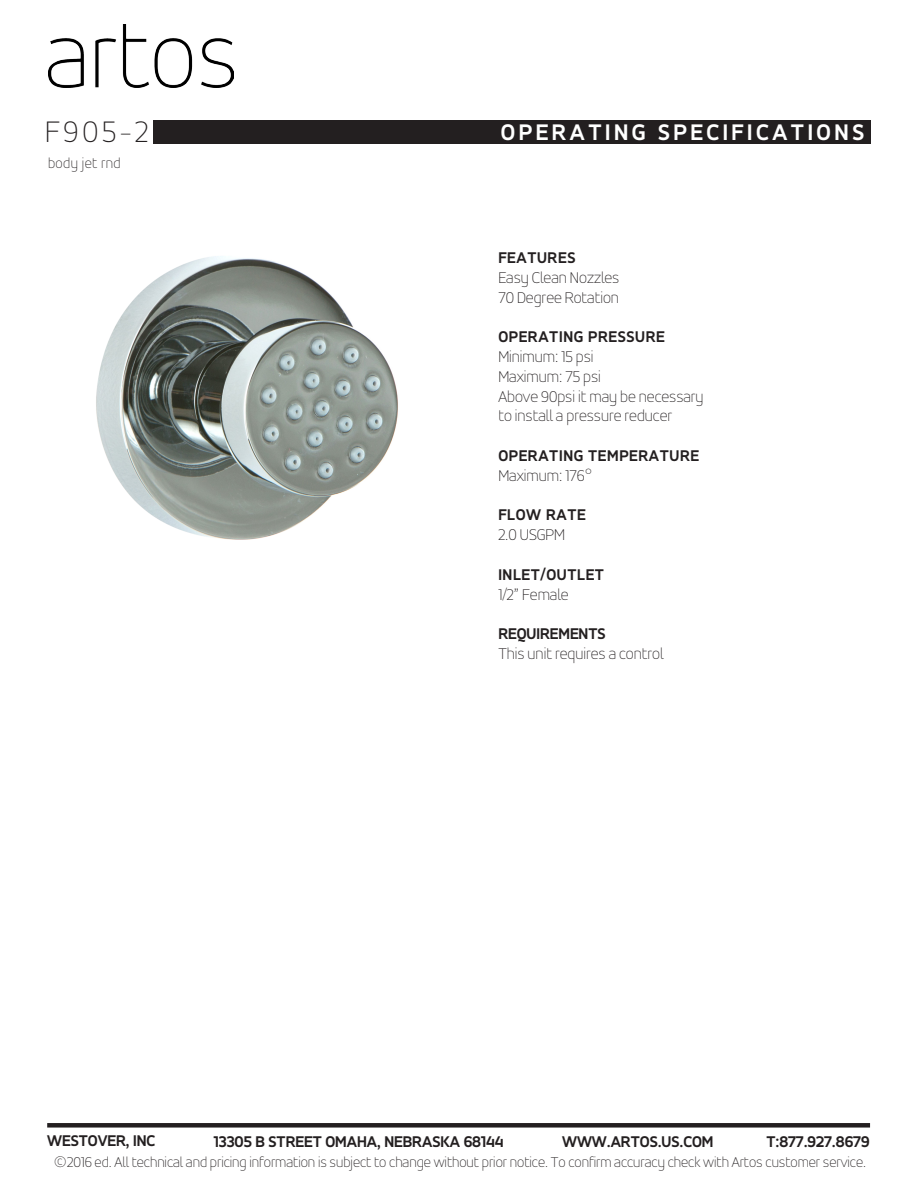
<style>
.page{position:relative;width:918px;height:1188px;background:#fff}
.page>*{position:absolute;margin:0;border:0;box-sizing:border-box;transform-origin:0 0}
.t1{font:100 31.5px "Accord Alternate";color:#231f20}
.t2{font:700 24px "Accord Alternate";letter-spacing:.15em;color:#fff}
.t3{font:100 16.5px "Accord Alternate";color:#231f20}
.t4{font:700 16.5px "Accord Alternate";color:#231f20}
.t5{font:700 16.5px "Accord Alternate";letter-spacing:.04em;color:#231f20}
.t6{font:100 15px "Accord Alternate";color:#231f20}
.t7{font:100 15px "Accord Alternate";letter-spacing:.03em;color:#231f20}
</style>
<div class="page">
<div style="left:47px;top:1123px;width:823px;height:5px;background:#231f20"></div>
<img style="left:49px;top:24px;width:185px;height:63px">
<div style="left:153px;top:120px;width:717px;height:24px;background:#231f20"></div>
<img style="left:96px;top:256px;width:302px;height:284px">
<p class="t1" style="left:45px;top:114px;width:105px">F905-2</p>
<p class="t2" style="left:501px;top:118px;width:365px">OPERATING SPECIFICATIONS</p>
<p class="t7" style="left:48px;top:154px;width:74px">body jet rnd</p>
<p class="t5" style="left:498px;top:248px;width:79px">FEATURES</p>
<p class="t3" style="left:498px;top:268px;width:123px">Easy Clean Nozzles</p>
<p class="t3" style="left:498px;top:288px;width:122px">70 Degree Rotation</p>
<p class="t5" style="left:498px;top:327px;width:168px">OPERATING PRESSURE</p>
<p class="t3" style="left:498px;top:347px;width:97px">Minimum: 15 psi</p>
<p class="t3" style="left:498px;top:367px;width:104px">Maximum: 75 psi</p>
<p class="t3" style="left:498px;top:387px;width:207px">Above 90psi it may be necessary</p>
<p class="t3" style="left:498px;top:406px;width:175px">to install a pressure reducer</p>
<p class="t5" style="left:498px;top:446px;width:202px">OPERATING TEMPERATURE</p>
<p class="t3" style="left:498px;top:466px;width:95px">Maximum: 176°</p>
<p class="t5" style="left:498px;top:505px;width:89px">FLOW RATE</p>
<p class="t3" style="left:498px;top:525px;width:68px">2.0 USGPM</p>
<p class="t5" style="left:498px;top:565px;width:107px">INLET/OUTLET</p>
<p class="t3" style="left:498px;top:585px;width:72px">1/2” Female</p>
<p class="t4" style="left:498px;top:624px;width:109px">REQUIREMENTS</p>
<p class="t3" style="left:498px;top:644px;width:167px">This unit requires a control</p>
<p class="t4" style="left:47px;top:1131px;width:110px">WESTOVER, INC</p>
<p class="t4" style="left:214px;top:1132px;width:291px">13305 B STREET OMAHA, NEBRASKA 68144</p>
<p class="t4" style="left:562px;top:1132px;width:153px">WWW.ARTOS.US.COM</p>
<p class="t4" style="left:766px;top:1132px;width:105px">T:877.927.8679</p>
<p class="t6" style="left:53px;top:1153px;width:814px">©2016 ed. All technical and pricing information is subject to change without prior notice. To confirm accuracy check with Artos customer service.</p>
</div>
